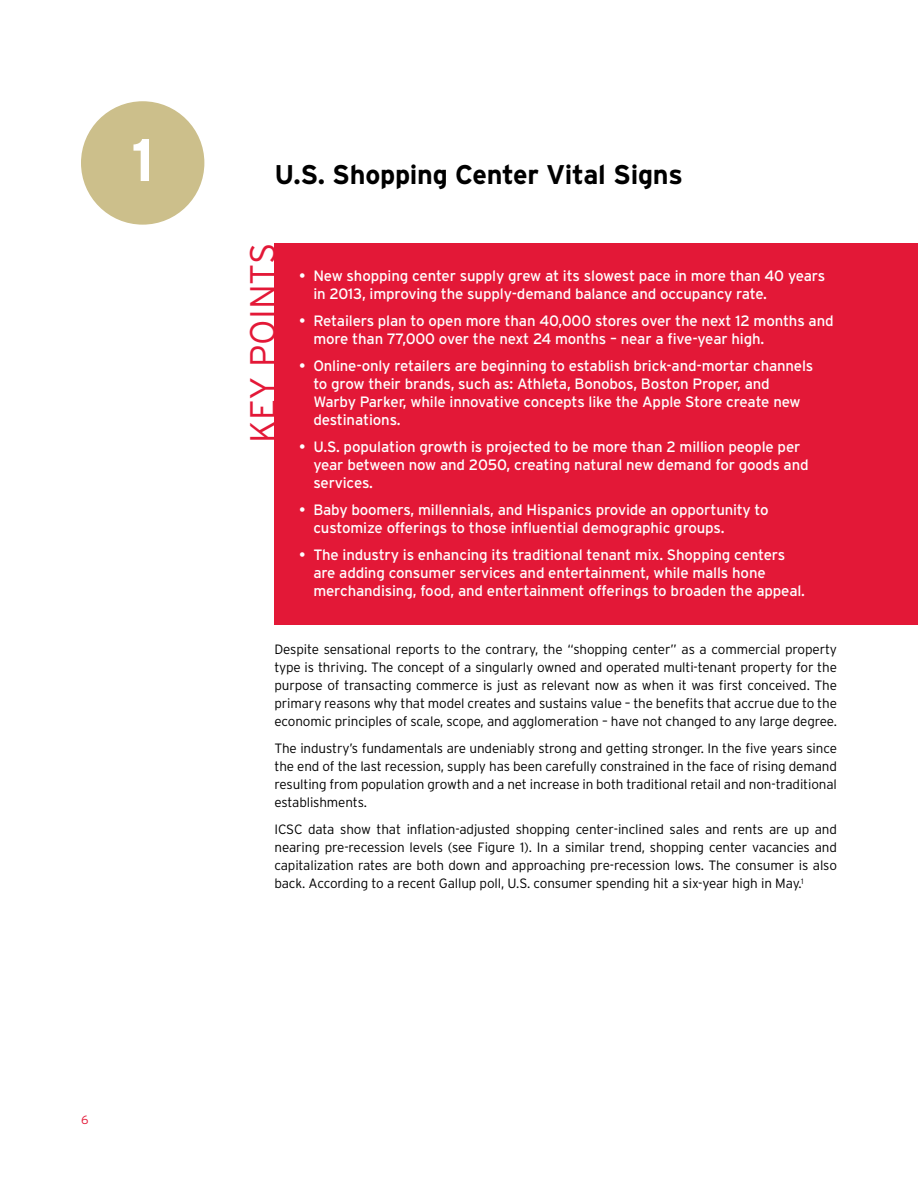
<style>
.page{position:relative;width:918px;height:1188px;background:#fff}
.page>*{position:absolute;margin:0;border:0;box-sizing:border-box;transform-origin:0 0}
.t1{font:700 60px "Interstate";color:#fff}
.t2{font:300 36px "Interstate";color:#e31837}
.t3{font:700 27px "Interstate";letter-spacing:-.01em;color:#000}
.t4{font:15px/18px "Interstate";letter-spacing:-.01em;color:#fff}
.t5{font:300 13.5px/18px "Interstate";letter-spacing:-.01em;color:#000;text-align:justify}
.t6{font:300 12px "Interstate";color:#e31837}
</style>
<div class="page">
<div style="left:274px;top:243px;width:644px;height:382px;background:#e31837"></div>
<div style="left:81px;top:101px;width:123px;height:124px;background:#ccbf8b;border-radius:50%"></div>
<h1 class="t1" style="left:131px;top:126px;width:25px">1</h1>
<p class="t6" style="left:81px;top:1113px;width:9px">6</p>
<h3 class="t3" style="left:274px;top:159px;width:410px">U.S. Shopping Center Vital Signs</h3>
<h2 class="t2" style="left:243px;top:443px;width:198px;rotate:-90deg">key points</h2>
<p class="t4" style="left:313px;top:266px;width:513px;text-indent:-14px">• New shopping center supply grew at its slowest pace in more than 40 years in 2013, improving the supply-demand balance and occupancy rate.</p>
<p class="t4" style="left:313px;top:311px;width:522px;text-indent:-14px">• Retailers plan to open more than 40,000 stores over the next 12 months and more than 77,000 over the next 24 months – near a five-year high.</p>
<p class="t4" style="left:313px;top:356px;width:502px;text-indent:-14px">• Online-only retailers are beginning to establish brick-and-mortar channels to grow their brands, such as: Athleta, Bonobos, Boston Proper, and Warby Parker, while innovative concepts like the Apple Store create new destinations.</p>
<p class="t4" style="left:313px;top:437px;width:497px;text-indent:-14px">• U.S. population growth is projected to be more than 2 million people per year between now and 2050, creating natural new demand for goods and services.</p>
<p class="t4" style="left:313px;top:500px;width:457px;text-indent:-14px">• Baby boomers, millennials, and Hispanics provide an opportunity to customize offerings to those influential demographic groups.</p>
<p class="t4" style="left:313px;top:545px;width:493px;text-indent:-14px">• The industry is enhancing its traditional tenant mix. Shopping centers are adding consumer services and entertainment, while malls hone merchandising, food, and entertainment offerings to broaden the appeal.</p>
<p class="t5" style="left:274px;top:640px;width:564px">Despite sensational reports to the contrary, the “shopping center” as a commercial property type is thriving. The concept of a singularly owned and operated multi-tenant property for the purpose of transacting commerce is just as relevant now as when it was first conceived. The primary reasons why that model creates and sustains value – the benefits that accrue due to the economic principles of scale, scope, and agglomeration – have not changed to any large degree.</p>
<p class="t5" style="left:274px;top:739px;width:564px">The industry’s fundamentals are undeniably strong and getting stronger. In the five years since the end of the last recession, supply has been carefully constrained in the face of rising demand resulting from population growth and a net increase in both traditional retail and non-traditional establishments.</p>
<p class="t5" style="left:274px;top:820px;width:564px">ICSC data show that inflation-adjusted shopping center-inclined sales and rents are up and nearing pre-recession levels (see Figure 1). In a similar trend, shopping center vacancies and capitalization rates are both down and approaching pre-recession lows. The consumer is also back. According to a recent Gallup poll, U.S. consumer spending hit a six-year high in May.<sup>1</sup></p>
</div>
